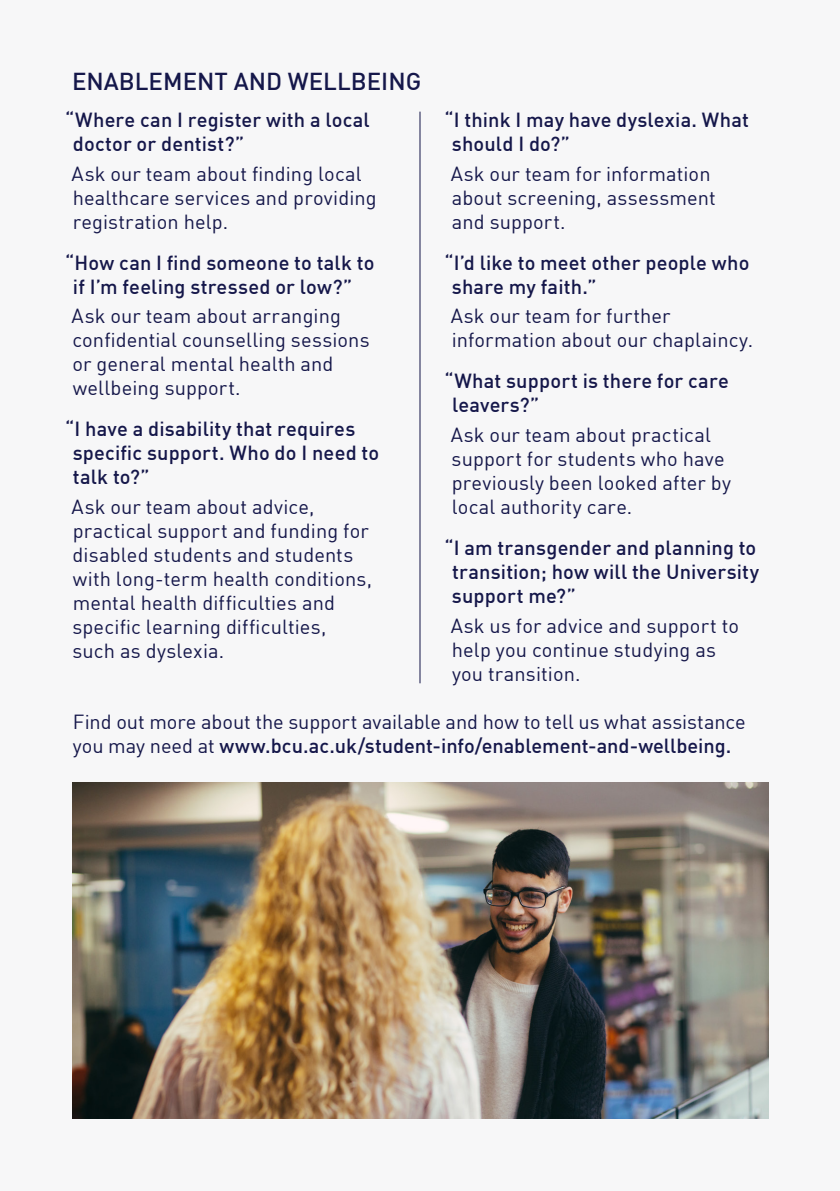
<style>
.page{position:relative;width:840px;height:1191px;background:#fff}
.page>*{position:absolute;margin:0;border:0;box-sizing:border-box;transform-origin:0 0}
.t1{font:500 24px "DIN Offc";color:#15174a}
.t2{font:20px/24px "DIN Offc";letter-spacing:.005em;color:#15174a}
.t3{font:500 20px/24px "DIN Offc";letter-spacing:.01em;color:#15174a}
.s1{font-weight:500}
</style>
<div class="page">
<div style="left:0;top:0;width:839px;height:1191px;background:#f7f7f8"></div>
<hr style="left:419px;top:112px;width:1px;height:571px;background:#15174a">
<img style="left:72px;top:783px;width:696px;height:336px">
<p class="t1" style="left:72px;top:66px;width:350px">ENABLEMENT AND WELLBEING</p>
<p class="t3" style="left:73px;top:107px;width:298px;text-indent:-8px">“Where can I register with a local doctor or dentist?”</p>
<p class="t2" style="left:72px;top:161px;width:306px">Ask our team about finding local healthcare services and providing registration help.</p>
<p class="t3" style="left:73px;top:250px;width:303px;text-indent:-8px">“How can I find someone to talk to if I’m feeling stressed or low?”</p>
<p class="t2" style="left:72px;top:304px;width:299px">Ask our team about arranging confidential counselling sessions or general mental health and wellbeing support.</p>
<p class="t3" style="left:73px;top:416px;width:308px;text-indent:-7px">“I have a disability that requires specific support. Who do I need to talk to?”</p>
<p class="t2" style="left:72px;top:494px;width:302px">Ask our team about advice, practical support and funding for disabled students and students with long-term health conditions, mental health difficulties and specific learning difficulties, such as dyslexia.</p>
<p class="t3" style="left:451px;top:107px;width:298px;text-indent:-7px">“I think I may have dyslexia. What should I do?”</p>
<p class="t2" style="left:450px;top:161px;width:266px">Ask our team for information about screening, assessment and support.</p>
<p class="t3" style="left:451px;top:250px;width:299px;text-indent:-7px">“I’d like to meet other people who share my faith.”</p>
<p class="t2" style="left:450px;top:304px;width:304px">Ask our team for further information about our chaplaincy.</p>
<p class="t3" style="left:452px;top:368px;width:278px;text-indent:-8px">“What support is there for care leavers?”</p>
<p class="t2" style="left:450px;top:422px;width:281px">Ask our team about practical support for students who have previously been looked after by local authority care.</p>
<p class="t3" style="left:451px;top:535px;width:308px;text-indent:-7px">“I am transgender and planning to transition; how will the University support me?”</p>
<p class="t2" style="left:450px;top:613px;width:289px">Ask us for advice and support to help you continue studying as you transition.</p>
<p class="t2" style="left:73px;top:709px;width:674px">Find out more about the support available and how to tell us what assistance you may need at <span class="s1">www.bcu.ac.uk/student-info/enablement-and-wellbeing.</span></p>
</div>
